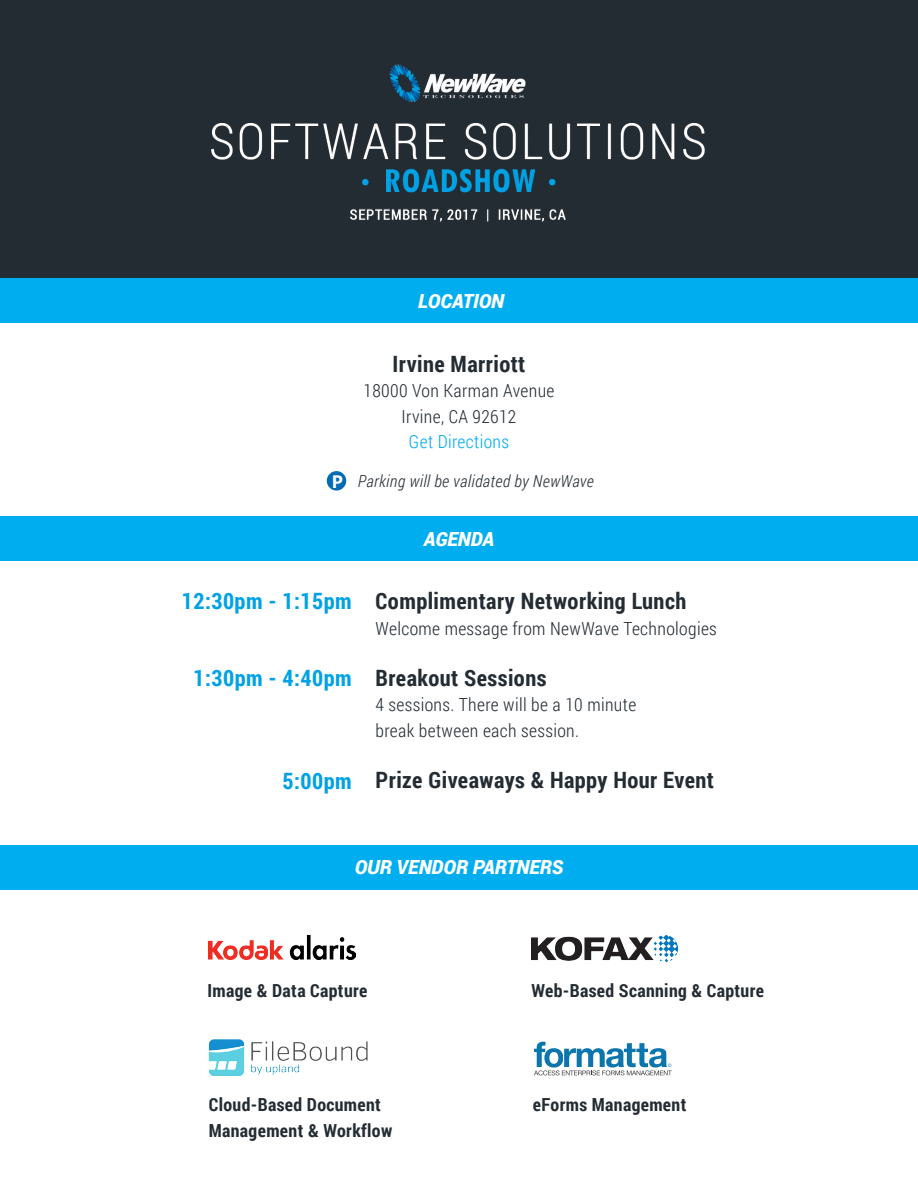
<style>
.page{position:relative;width:918px;height:1188px;background:#fff}
.page>*{position:absolute;margin:0;border:0;box-sizing:border-box;transform-origin:0 0}
.t1{font:700 22.5px "Roboto Condensed";letter-spacing:.02em;color:#242c33}
.t2{font:700 22.5px "Roboto Condensed";letter-spacing:.02em;color:#00a2e5}
.t3{font:italic 900 19.5px "Roboto";color:#fff}
.t4{font:300 18px "Roboto Condensed";letter-spacing:.02em;color:#242c33}
.t5{font:700 18px "Roboto Condensed";letter-spacing:.02em;color:#242c33}
.t6{font:300 18px "Roboto Condensed";letter-spacing:.02em;color:#00aeef}
.t7{font:700 18px "Microsoft Tai Le";color:#fff}
.t8{font:italic 300 16.5px "Roboto Condensed";letter-spacing:.02em;color:#242c33}
</style>
<div class="page">
<div style="left:0;top:516px;width:918px;height:44px;background:#00aeef"></div>
<img style="left:209px;top:936px;width:146px;height:24px">
<img style="left:532px;top:936px;width:145px;height:25px">
<img style="left:208px;top:1039px;width:160px;height:37px">
<svg style="left:534px;top:1042px;width:138px;height:33px"></svg>
<div style="left:0;top:845px;width:918px;height:44px;background:#00aeef"></div>
<div style="left:0;top:0;width:918px;height:279px;background:#242c33"></div>
<img style="left:211px;top:64px;width:494px;height:158px">
<div style="left:0;top:279px;width:918px;height:44px;background:#00aeef"></div>
<div style="left:327px;top:471px;width:19px;height:20px;background:#006bb7;border-radius:50%"></div>
<p class="t3" style="left:418px;top:287px;width:87px">LOCATION</p>
<p class="t7" style="left:332px;top:471px;width:13px">P</p>
<p class="t1" style="left:393px;top:348px;width:134px">Irvine Marriott</p>
<p class="t4" style="left:364px;top:379px;width:192px">18000 Von Karman Avenue</p>
<p class="t4" style="left:402px;top:404px;width:116px">Irvine, CA 92612</p>
<p class="t6" style="left:409px;top:430px;width:102px">Get Directions</p>
<p class="t8" style="left:358px;top:470px;width:237px">Parking will be validated by NewWave</p>
<p class="t3" style="left:424px;top:525px;width:72px">AGENDA</p>
<p class="t2" style="left:182px;top:585px;width:171px">12:30pm - 1:15pm</p>
<p class="t2" style="left:193px;top:662px;width:160px">1:30pm - 4:40pm</p>
<p class="t2" style="left:283px;top:765px;width:71px">5:00pm</p>
<p class="t1" style="left:376px;top:585px;width:312px">Complimentary Networking Lunch</p>
<p class="t4" style="left:376px;top:616px;width:343px">Welcome message from NewWave Technologies</p>
<p class="t1" style="left:376px;top:662px;width:172px">Breakout Sessions</p>
<p class="t4" style="left:376px;top:692px;width:262px">4 sessions. There will be a 10 minute</p>
<p class="t4" style="left:376px;top:718px;width:205px">break between each session.</p>
<p class="t1" style="left:376px;top:764px;width:340px">Prize Giveaways &amp; Happy Hour Event</p>
<p class="t3" style="left:355px;top:853px;width:210px">OUR VENDOR PARTNERS</p>
<p class="t5" style="left:207px;top:978px;width:161px">Image &amp; Data Capture</p>
<p class="t5" style="left:531px;top:978px;width:234px">Web-Based Scanning &amp; Capture</p>
<p class="t5" style="left:209px;top:1092px;width:174px">Cloud-Based Document</p>
<p class="t5" style="left:533px;top:1092px;width:155px">eForms Management</p>
<p class="t5" style="left:209px;top:1118px;width:185px">Management &amp; Workflow</p>
</div>
